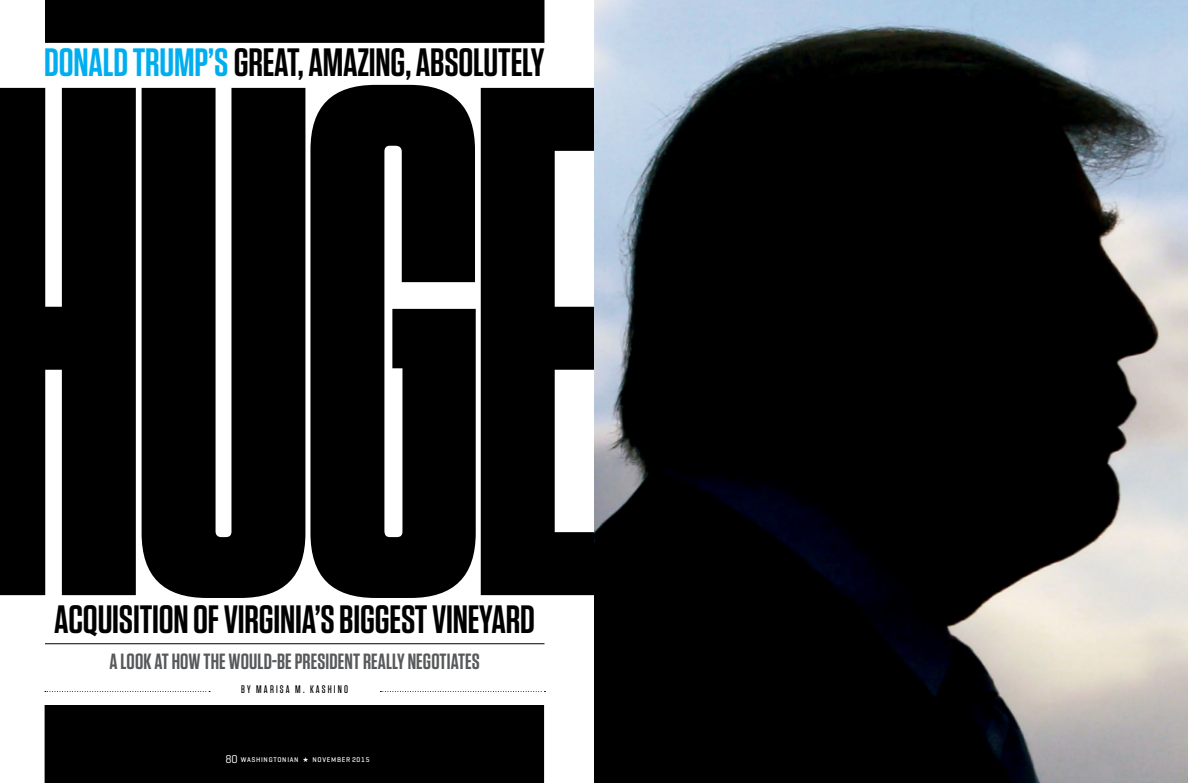
<style>
.page{position:relative;width:1188px;height:783px;background:#fff}
.page>*{position:absolute;margin:0;border:0;box-sizing:border-box;transform-origin:0 0}
.t1{font:900 724.7px "Tungsten Compressed";color:#000}
.t2{font:600 39.5px "Tungsten";letter-spacing:-.005em;color:#000}
.t3{font:600 22px "Tungsten";letter-spacing:.005em;color:#58595b}
.t4{font:500 11px "Tungsten";letter-spacing:.195em;color:#000}
.t5{font:500 7px "Geogrotesque";letter-spacing:.1em;color:#fff}
.s1{color:#00aeef}
.s2{font-weight:400;font-size:11.5px}
</style>
<div class="page">
<div style="left:45px;top:705px;width:499px;height:78px;background:#000"></div>
<img style="left:594px;top:0;width:594px;height:783px">
<hr style="left:45px;top:644px;width:499px;height:1px;background:#000">
<svg style="left:45px;top:691px;width:165px;height:1px"></svg>
<svg style="left:380px;top:691px;width:165px;height:1px"></svg>
<div style="left:45px;top:0;width:499px;height:43px;background:#000"></div>
<p class="t2" style="left:44px;top:42px;width:502px"><span class="s1">DONALD TRUMP’S</span> GREAT, AMAZING, ABSOLUTELY</p>
<h1 class="t1" style="left:-35px;top:-7px;width:653px">HUGE</h1>
<p class="t2" style="left:54px;top:599px;width:482px">ACQUISITION OF VIRGINIA’S BIGGEST VINEYARD</p>
<p class="t3" style="left:110px;top:650px;width:372px">A LOOK AT HOW THE WOULD-BE PRESIDENT REALLY NEGOTIATES</p>
<p class="t4" style="left:241px;top:683px;width:108px">BY MARISA M. KASHINO</p>
<p class="t5" style="left:226px;top:755px;width:146px"><span class="s2">80</span> WASHINGTONIAN ★ NOVEMBER 2015</p>
</div>
